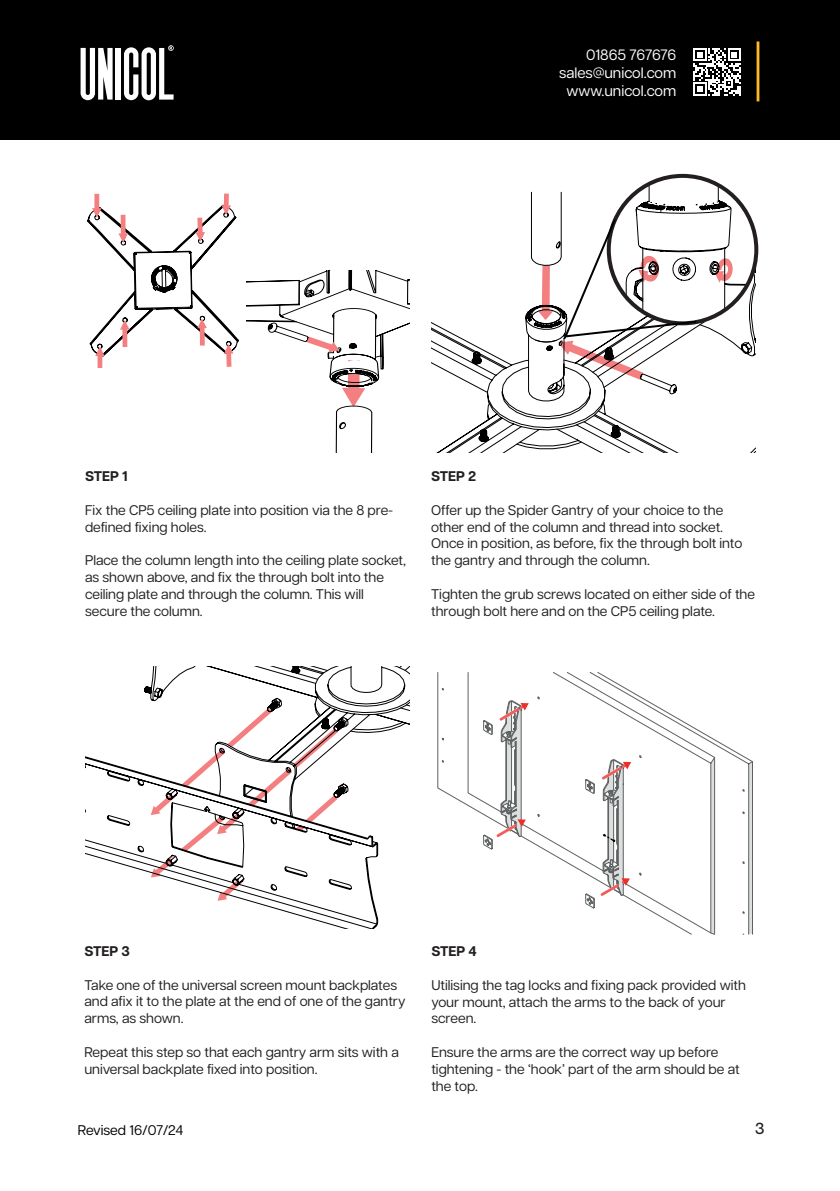
<style>
.page{position:relative;width:840px;height:1191px;background:#fff}
.page>*{position:absolute;margin:0;border:0;box-sizing:border-box;transform-origin:0 0}
.t1{font:500 16px "Articulat CF";color:#231f20}
.t2{font:15px/18px "Articulat CF";color:#fff;text-align:right}
.t3{font:14px/16.8px "Articulat CF";color:#231f20}
.t4{font:700 14px "Articulat CF";color:#231f20}
.t5{font:14px "Articulat CF";color:#000}
</style>
<div class="page">
<div style="left:0;top:0;width:839px;height:140px;background:#000"></div>
<svg style="left:124px;top:45px;width:49px;height:55px"></svg>
<div style="left:116px;top:48px;width:5px;height:52px;background:#fff"></div>
<svg style="left:80px;top:48px;width:32px;height:52px"></svg>
<hr style="left:756px;top:41px;width:3px;height:60px;background:#fdb927">
<svg style="left:693px;top:48px;width:47px;height:48px"></svg>
<svg style="left:437px;top:672px;width:315px;height:262px"></svg>
<svg style="left:483px;top:700px;width:45px;height:149px"></svg>
<svg style="left:583px;top:759px;width:47px;height:154px"></svg>
<svg style="left:86px;top:756px;width:293px;height:172px"></svg>
<svg style="left:144px;top:666px;width:265px;height:234px"></svg>
<svg style="left:431px;top:176px;width:324px;height:277px"></svg>
<svg style="left:87px;top:193px;width:322px;height:260px"></svg>
<p class="t2" style="left:559px;top:44px;width:118px">01865 767676 sales@unicol.com www.unicol.com</p>
<p class="t4" style="left:85px;top:466px;width:44px">STEP 1</p>
<p class="t3" style="left:85px;top:500px;width:309px">Fix the CP5 ceiling plate into position via the 8 pre&shy;defined fixing holes.</p>
<p class="t3" style="left:85px;top:551px;width:322px">Place the column length into the ceiling plate socket, as shown above, and fix the through bolt into the ceiling plate and through the column. This will secure the column.</p>
<p class="t4" style="left:431px;top:466px;width:47px">STEP 2</p>
<p class="t3" style="left:431px;top:500px;width:312px">Offer up the Spider Gantry of your choice to the other end of the column and thread into socket.<br>Once in position, as before, fix the through bolt into the gantry and through the column.</p>
<p class="t3" style="left:431px;top:584px;width:325px">Tighten the grub screws located on either side of the through bolt here and on the CP5 ceiling plate.</p>
<p class="t4" style="left:84px;top:940px;width:47px">STEP 3</p>
<p class="t3" style="left:84px;top:975px;width:322px">Take one of the universal screen mount backplates and afix it to the plate at the end of one of the gantry arms, as shown.</p>
<p class="t3" style="left:84px;top:1042px;width:316px">Repeat this step so that each gantry arm sits with a universal backplate fixed into position.</p>
<p class="t4" style="left:431px;top:941px;width:47px">STEP 4</p>
<p class="t3" style="left:431px;top:975px;width:316px">Utilising the tag locks and fixing pack provided with your mount, attach the arms to the back of your screen.</p>
<p class="t3" style="left:431px;top:1042px;width:309px">Ensure the arms are the correct way up before tightening - the ‘hook’ part of the arm should be at the top.</p>
<p class="t5" style="left:78px;top:1119px;width:107px">Revised 16/07/24</p>
<p class="t1" style="left:754px;top:1117px;width:11px">3</p>
</div>
